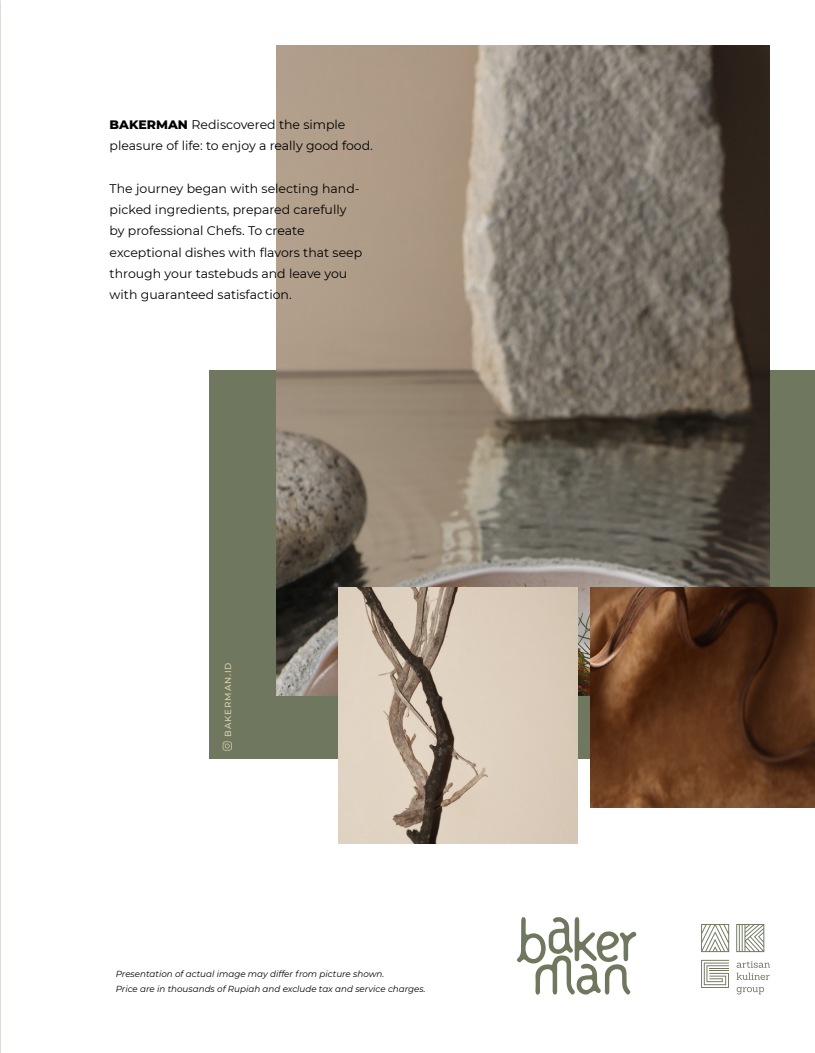
<style>
.page{position:relative;width:815px;height:1053px;background:#fff}
.page>*{position:absolute;margin:0;border:0;box-sizing:border-box;transform-origin:0 0}
.t1{font:12.5px/21.2px "Montserrat";color:#000}
.t2{font:italic 8.75px "Montserrat";color:#000}
.t3{font:500 8.75px "Montserrat";letter-spacing:.1em;color:#d9cfad}
.s1{font-weight:800}
</style>
<div class="page">
<div style="left:209px;top:370px;width:606px;height:388px;background:#6f785e"></div>
<img style="left:276px;top:45px;width:494px;height:650px">
<img style="left:591px;top:587px;width:224px;height:220px">
<img style="left:338px;top:587px;width:240px;height:256px">
<svg style="left:736px;top:924px;width:28px;height:28px"></svg>
<svg style="left:701px;top:924px;width:28px;height:28px"></svg>
<svg style="left:701px;top:959px;width:28px;height:28px"></svg>
<svg style="left:737px;top:961px;width:33px;height:18px"></svg>
<svg style="left:737px;top:987px;width:27px;height:7px"></svg>
<svg style="left:517px;top:917px;width:119px;height:77px"></svg>
<svg style="left:223px;top:741px;width:9px;height:9px"></svg>
<p class="t1" style="left:110px;top:114px;width:265px"><span class="s1">BAKERMAN</span> Rediscovered the simple pleasure of life: to enjoy a really good food.</p>
<p class="t1" style="left:110px;top:177px;width:251px">The journey began with selecting hand&shy;picked ingredients, prepared carefully</p>
<p class="t1" style="left:110px;top:220px;width:254px">by professional Chefs. To create exceptional dishes with flavors that seep</p>
<p class="t1" style="left:110px;top:262px;width:239px">through your tastebuds and leave you with guaranteed satisfaction.</p>
<p class="t3" style="left:222px;top:736px;width:76px;rotate:-90deg">BAKERMAN.ID</p>
<p class="t2" style="left:116px;top:968px;width:270px">Presentation of actual image may differ from picture shown.</p>
<p class="t2" style="left:116px;top:983px;width:311px">Price are in thousands of Rupiah and exclude tax and service charges.</p>
</div>
